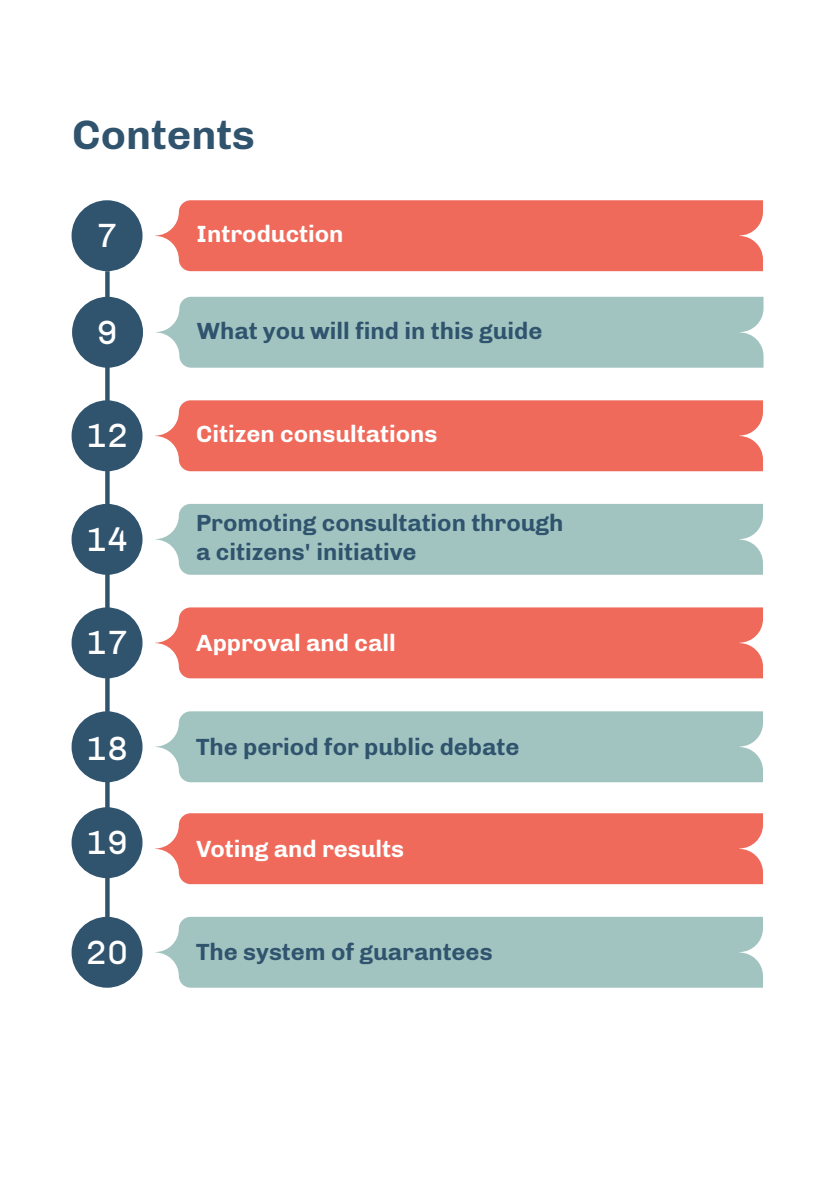
<style>
.page{position:relative;width:840px;height:1191px;background:#fff}
.page>*{position:absolute;margin:0;border:0;box-sizing:border-box;transform-origin:0 0}
.t1{font:700 42px "Chivo";color:#30536e}
.t2{font:34.4px "Chivo";color:#fff}
.t3{font:700 24px/28.8px "Chivo";color:#30536e}
.t4{font:700 24px "Chivo";color:#fff}
</style>
<div class="page">
<div style="left:105px;top:271px;width:5px;height:704px;background:#30536e"></div>
<div style="left:71px;top:400px;width:71px;height:71px;background:#30536e;border-radius:50%"></div>
<div style="left:72px;top:297px;width:71px;height:71px;background:#30536e;border-radius:50%"></div>
<div style="left:155px;top:400px;width:607px;height:71px;background:#ef6a5a"></div>
<div style="left:156px;top:297px;width:607px;height:71px;background:#a2c4c0"></div>
<div style="left:71px;top:504px;width:71px;height:71px;background:#30536e;border-radius:50%"></div>
<div style="left:155px;top:504px;width:607px;height:71px;background:#a2c4c0"></div>
<div style="left:71px;top:607px;width:71px;height:71px;background:#30536e;border-radius:50%"></div>
<div style="left:155px;top:607px;width:607px;height:71px;background:#ef6a5a"></div>
<div style="left:71px;top:711px;width:71px;height:71px;background:#30536e;border-radius:50%"></div>
<div style="left:71px;top:916px;width:71px;height:71px;background:#30536e;border-radius:50%"></div>
<div style="left:71px;top:807px;width:71px;height:71px;background:#30536e;border-radius:50%"></div>
<div style="left:155px;top:711px;width:607px;height:71px;background:#a2c4c0"></div>
<div style="left:155px;top:916px;width:607px;height:71px;background:#a2c4c0"></div>
<div style="left:155px;top:813px;width:607px;height:71px;background:#ef6a5a"></div>
<div style="left:71px;top:200px;width:71px;height:71px;background:#30536e;border-radius:50%"></div>
<div style="left:155px;top:200px;width:607px;height:71px;background:#ef6a5a"></div>
<h1 class="t1" style="left:72px;top:110px;width:184px">Contents</h1>
<h2 class="t2" style="left:96px;top:215px;width:23px">7</h2>
<p class="t4" style="left:196px;top:219px;width:149px">Introduction</p>
<h2 class="t2" style="left:97px;top:312px;width:23px">9</h2>
<h2 class="t2" style="left:86px;top:415px;width:44px">12</h2>
<h2 class="t2" style="left:86px;top:519px;width:44px">14</h2>
<p class="t3" style="left:196px;top:316px;width:347px">What you will find in this guide</p>
<p class="t4" style="left:196px;top:419px;width:242px">Citizen consultations</p>
<p class="t3" style="left:196px;top:508px;width:369px">Promoting consultation through a citizens' initiative</p>
<h2 class="t2" style="left:86px;top:622px;width:44px">17</h2>
<p class="t4" style="left:196px;top:628px;width:201px">Approval and call</p>
<h2 class="t2" style="left:86px;top:728px;width:44px">18</h2>
<h2 class="t2" style="left:86px;top:822px;width:44px">19</h2>
<h2 class="t2" style="left:86px;top:931px;width:44px">20</h2>
<p class="t3" style="left:196px;top:732px;width:324px">The period for public debate</p>
<p class="t4" style="left:196px;top:834px;width:209px">Voting and results</p>
<p class="t3" style="left:196px;top:937px;width:298px">The system of guarantees</p>
</div>
